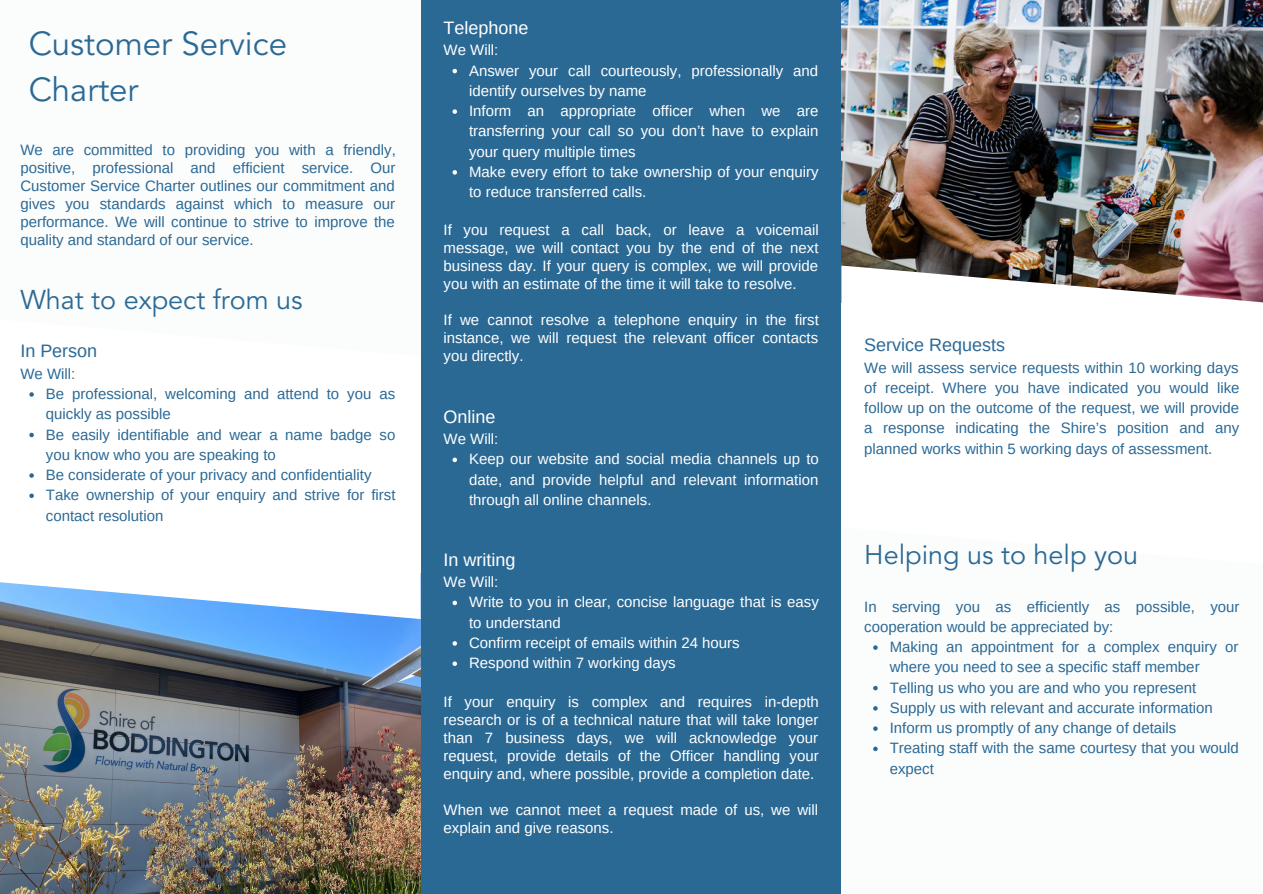
<style>
.page{position:relative;width:1263px;height:894px;background:#fff}
.page>*{position:absolute;margin:0;border:0;box-sizing:border-box;transform-origin:0 0}
.t1{font:33px/46px "Avenir LT Std";color:#2b6995}
.t2{font:27px "Avenir LT Std";color:#2b6995}
.t3{font:18px "Arimo";color:#fff}
.t4{font:18px "Arimo";color:#2b6995}
.t5{font:15px/20.2px "Arimo";color:#fff;text-align:justify}
.t6{font:15px/20.2px "Arimo";color:#2b6995}
</style>
<div class="page">
<div style="left:0;top:0;width:1263px;height:893px;background:#2b6995"></div>
<div style="left:0;top:0;width:421px;height:893px;background:#fbfcfc"></div>
<div style="left:841px;top:0;width:422px;height:893px;background:#fbfcfc"></div>
<img style="left:841px;top:0;width:422px;height:265px">
<svg style="left:452px;top:69px;width:5px;height:4px"></svg>
<svg style="left:452px;top:109px;width:5px;height:5px"></svg>
<svg style="left:452px;top:170px;width:5px;height:4px"></svg>
<svg style="left:452px;top:457px;width:5px;height:5px"></svg>
<svg style="left:452px;top:600px;width:5px;height:5px"></svg>
<svg style="left:452px;top:641px;width:5px;height:4px"></svg>
<svg style="left:452px;top:661px;width:5px;height:4px"></svg>
<img style="left:0;top:619px;width:421px;height:274px">
<svg style="left:0;top:396px;width:421px;height:223px"></svg>
<svg style="left:29px;top:392px;width:5px;height:4px"></svg>
<svg style="left:29px;top:432px;width:5px;height:5px"></svg>
<svg style="left:29px;top:473px;width:5px;height:4px"></svg>
<svg style="left:29px;top:493px;width:5px;height:5px"></svg>
<img style="left:841px;top:265px;width:422px;height:38px">
<svg style="left:873px;top:645px;width:5px;height:4px"></svg>
<svg style="left:873px;top:685px;width:5px;height:5px"></svg>
<svg style="left:873px;top:706px;width:5px;height:4px"></svg>
<svg style="left:873px;top:726px;width:5px;height:4px"></svg>
<svg style="left:873px;top:746px;width:5px;height:5px"></svg>
<h1 class="t1" style="left:29px;top:24px;width:260px">Customer Service<br>Charter</h1>
<p class="t6" style="left:20px;top:140px;width:377px;line-height:18px;text-align:justify">We are committed to providing you with a friendly, positive, professional and efficient service. Our Customer Service Charter outlines our commitment and gives you standards against which to measure our performance. We will continue to strive to improve the quality and standard of our service.</p>
<h2 class="t2" style="left:20px;top:289px;width:284px">What to expect from us</h2>
<p class="t4" style="left:20px;top:341px;width:78px">In Person</p>
<p class="t6" style="left:20px;top:363px;width:56px">We Will:</p>
<p class="t6" style="left:46px;top:383px;width:351px">Be professional, welcoming and attend to you as quickly as possible<br>Be easily identifiable and wear a name badge so you know who you are speaking to<br>Be considerate of your privacy and confidentiality Take ownership of your enquiry and strive for first contact resolution</p>
<p class="t3" style="left:443px;top:18px;width:87px">Telephone</p>
<p class="t5" style="left:443px;top:40px;width:56px">We Will:</p>
<p class="t5" style="left:469px;top:60px;width:351px;text-align:left">Answer your call courteously, professionally and identify ourselves by name<br>Inform an appropriate officer when we are transferring your call so you don’t have to explain your query multiple times<br>Make every effort to take ownership of your enquiry to reduce transferred calls.</p>
<p class="t5" style="left:443px;top:221px;width:377px;line-height:18px">If you request a call back, or leave a voicemail message, we will contact you by the end of the next business day. If your query is complex, we will provide you with an estimate of the time it will take to resolve.</p>
<p class="t5" style="left:443px;top:311px;width:377px;line-height:18px">If we cannot resolve a telephone enquiry in the first instance, we will request the relevant officer contacts you directly.</p>
<p class="t3" style="left:443px;top:406px;width:53px">Online</p>
<p class="t5" style="left:443px;top:428px;width:56px">We Will:</p>
<p class="t5" style="left:469px;top:449px;width:351px">Keep our website and social media channels up to date, and provide helpful and relevant information through all online channels.</p>
<p class="t3" style="left:443px;top:549px;width:73px">In writing</p>
<p class="t5" style="left:443px;top:571px;width:56px">We Will:</p>
<p class="t5" style="left:469px;top:592px;width:351px;text-align:left">Write to you in clear, concise language that is easy to understand<br>Confirm receipt of emails within 24 hours<br>Respond within 7 working days</p>
<p class="t5" style="left:443px;top:692px;width:377px;line-height:18px">If your enquiry is complex and requires in-depth research or is of a technical nature that will take longer than 7 business days, we will acknowledge your request, provide details of the Officer handling your enquiry and, where possible, provide a completion date.</p>
<p class="t5" style="left:443px;top:800px;width:376px;line-height:18px">When we cannot meet a request made of us, we will explain and give reasons.</p>
<p class="t4" style="left:864px;top:335px;width:142px">Service Requests</p>
<p class="t6" style="left:864px;top:357px;width:377px;text-align:justify">We will assess service requests within 10 working days of receipt. Where you have indicated you would like follow up on the outcome of the request, we will provide a response indicating the Shire’s position and any planned works within 5 working days of assessment.</p>
<h2 class="t2" style="left:864px;top:543px;width:275px">Helping us to help you</h2>
<p class="t6" style="left:864px;top:596px;width:377px">In serving you as efficiently as possible, your cooperation would be appreciated by:</p>
<p class="t6" style="left:890px;top:636px;width:351px">Making an appointment for a complex enquiry or where you need to see a specific staff member Telling us who you are and who you represent Supply us with relevant and accurate information Inform us promptly of any change of details<br>Treating staff with the same courtesy that you would expect</p>
</div>
